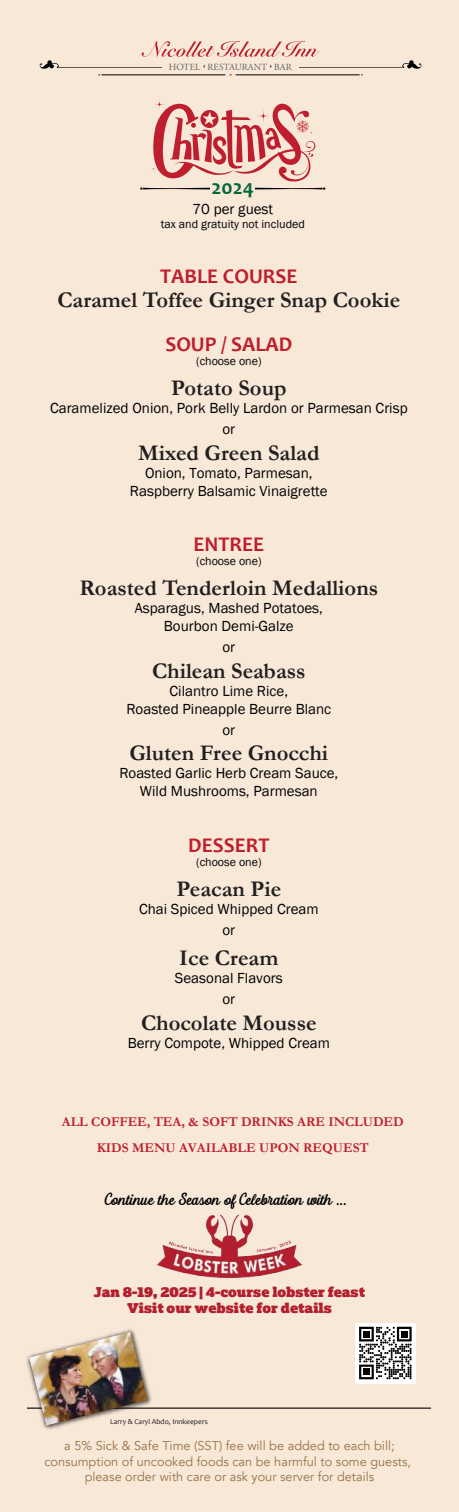
<style>
.page{position:relative;width:459px;height:1512px;background:#f8e8d8}
.page>*{position:absolute;margin:0;border:0;box-sizing:border-box;transform-origin:0 0}
.t1{font:700 22.5px "Garamond";color:#221f1f}
.t2{font:700 21px "Candara";color:#be1e2d}
.t3{font:700 21px "Candara";color:#036738}
.t4{font:700 19.5px "Letterpress Clean Script";color:#000}
.t5{font:15px/18px "Franklin Gothic";color:#000;text-align:center}
.t6{font:700 13.5px/26.4px "Garamond";color:#be1e2d;text-align:center}
.t7{font:13.5px/16.2px "Lexia Advertising";color:#b31f2e;text-align:center;scale:1.06 1}
.t8{font:12.75px/15.3px "Avenir";color:#977348;text-align:center}
.t9{font:12px "Franklin Gothic";color:#000}
.t10{font:9.3px "Adobe Garamond Pro";color:#5f6060}
.t11{font:7.5px "Candara";color:#221f1f}
</style>
<div class="page">
<svg style="left:39px;top:41px;width:383px;height:35px"></svg>
<hr style="left:27px;top:1408px;width:404px;height:1px;background:#000">
<img style="left:26px;top:1329px;width:128px;height:101px">
<img style="left:29px;top:1332px;width:118px;height:93px">
<svg style="left:140px;top:100px;width:185px;height:90px"></svg>
<img style="left:157px;top:1214px;width:146px;height:64px">
<div style="left:355px;top:1323px;width:61px;height:61px;background:#fff"></div>
<svg style="left:359px;top:1327px;width:53px;height:52px"></svg>
<div style="left:363px;top:1369px;width:7px;height:6px;background:#020203"></div>
<p class="t10" style="left:169px;top:61px;width:124px">HOTEL RESTAURANT BAR</p>
<h2 class="t3" style="left:212px;top:179px;width:44px">2024</h2>
<p class="t5" style="left:192px;top:201px;width:82px">70 per guest</p>
<p class="t9" style="left:161px;top:220px;width:146px">tax and gratuity not included</p>
<h2 class="t2" style="left:160px;top:268px;width:139px">TABLE COURSE</h2>
<h1 class="t1" style="left:57px;top:292px;width:344px">Caramel Toffee Ginger Snap Cookie</h1>
<h2 class="t2" style="left:165px;top:336px;width:129px">SOUP / SALAD</h2>
<p class="t9" style="left:196px;top:357px;width:67px">(choose one)</p>
<h1 class="t1" style="left:171px;top:380px;width:117px">Potato Soup</h1>
<p class="t5" style="left:50px;top:399px;width:359px;line-height:21px">Caramelized Onion, Pork Belly Lardon or Parmesan Crisp or</p>
<h1 class="t1" style="left:138px;top:445px;width:183px">Mixed Green Salad</h1>
<p class="t5" style="left:130px;top:465px;width:199px">Onion, Tomato, Parmesan,<br>Raspberry Balsamic Vinaigrette</p>
<h2 class="t2" style="left:193px;top:536px;width:72px">ENTREE</h2>
<p class="t9" style="left:196px;top:557px;width:67px">(choose one)</p>
<h1 class="t1" style="left:79px;top:580px;width:300px">Roasted Tenderloin Medallions</h1>
<p class="t5" style="left:135px;top:601px;width:190px">Asparagus, Mashed Potatoes,<br>Bourbon Demi-Galze</p>
<p class="t5" style="left:222px;top:640px;width:14px">or</p>
<h1 class="t1" style="left:152px;top:663px;width:155px">Chilean Seabass</h1>
<p class="t5" style="left:126px;top:683px;width:206px">Cilantro Lime Rice,<br>Roasted Pineapple Beurre Blanc</p>
<p class="t5" style="left:222px;top:722px;width:14px">or</p>
<h1 class="t1" style="left:129px;top:745px;width:200px">Gluten Free Gnocchi</h1>
<p class="t5" style="left:119px;top:766px;width:221px">Roasted Garlic Herb Cream Sauce,<br>Wild Mushrooms, Parmesan</p>
<h2 class="t2" style="left:188px;top:837px;width:83px">DESSERT</h2>
<p class="t9" style="left:196px;top:858px;width:67px">(choose one)</p>
<h1 class="t1" style="left:176px;top:881px;width:106px">Peacan Pie</h1>
<p class="t5" style="left:139px;top:900px;width:181px;line-height:21px">Chai Spiced Whipped Cream or</p>
<h1 class="t1" style="left:179px;top:950px;width:101px">Ice Cream</h1>
<p class="t5" style="left:175px;top:969px;width:109px;line-height:21px">Seasonal Flavors or</p>
<h1 class="t1" style="left:141px;top:1015px;width:177px">Chocolate Mousse</h1>
<p class="t5" style="left:128px;top:1035px;width:204px">Berry Compote, Whipped Cream</p>
<p class="t6" style="left:62px;top:1110px;width:343px">ALL COFFEE, TEA, &amp; SOFT DRINKS ARE INCLUDED<br>KIDS MENU AVAILABLE UPON REQUEST</p>
<h3 class="t4" style="left:105px;top:1192px;width:243px">Continue the Season of Celebration with ...</h3>
<p class="t7" style="left:94px;top:1285px;width:257px">Jan 8-19, 2025 | 4-course lobster feast<br>Visit our website for details</p>
<p class="t11" style="left:110px;top:1419px;width:99px">Larry &amp; Caryl Abdo, Innkeepers</p>
<p class="t8" style="left:44px;top:1440px;width:368px">a 5% Sick &amp; Safe Time (SST) fee will be added to each bill; consumption of uncooked foods can be harmful to some guests, please order with care or ask your server for details</p>
</div>
